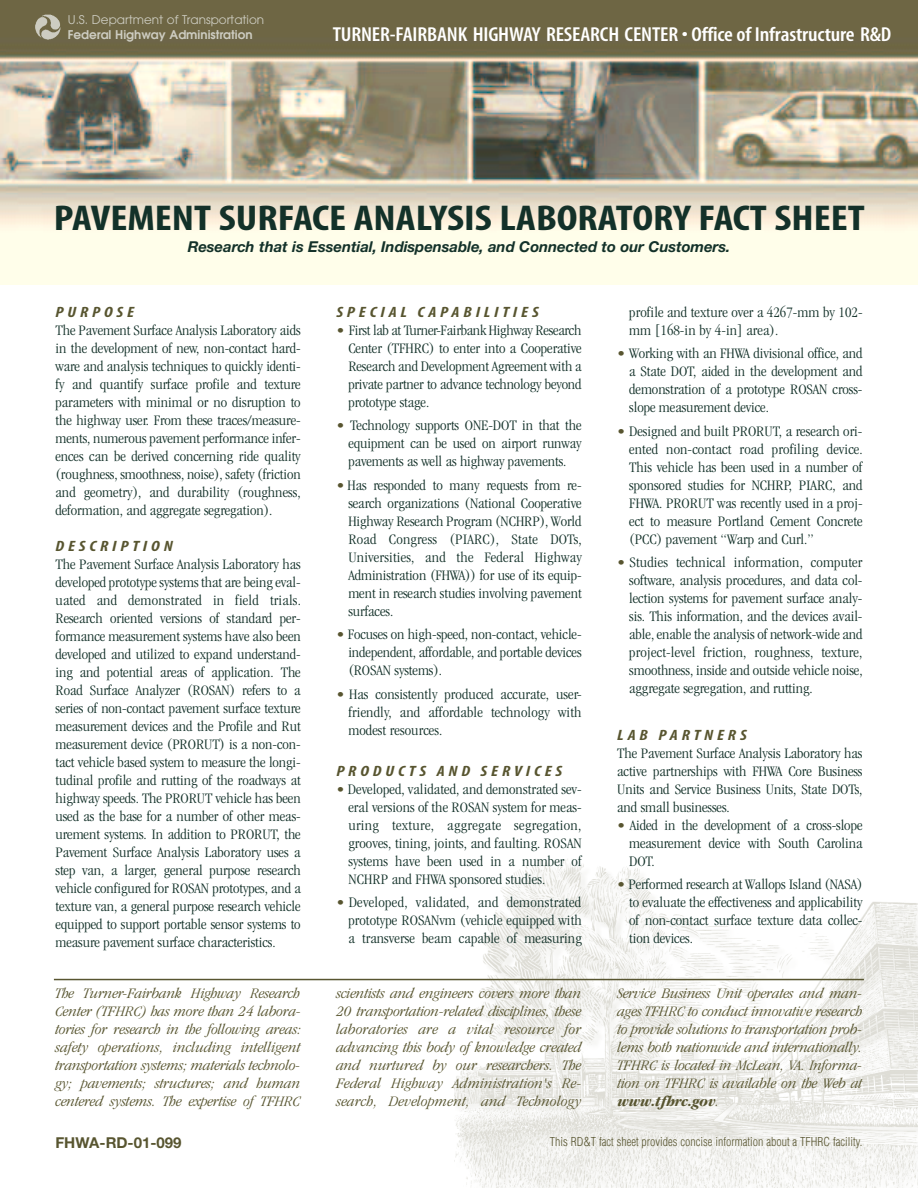
<style>
.page{position:relative;width:918px;height:1188px;background:#fff}
.page>*{position:absolute;margin:0;border:0;box-sizing:border-box;transform-origin:0 0}
.t1{font:700 condensed 36px "Myriad";color:#133129;scale:1.2 1}
.t2{font:600 condensed 20.25px "Myriad";letter-spacing:-.01em;color:#fff;scale:1.1 1}
.t3{font:300 condensed 15px/18px "Garamond";letter-spacing:-.005em;color:#133129;text-align:justify;scale:1.1 1}
.t4{font:italic 300 condensed 15px/18px "Garamond";letter-spacing:-.01em;color:#585530;text-align:justify;scale:1.15 1}
.t5{font:italic 700 condensed 15px "Myriad";letter-spacing:.215em;color:#585530;scale:1.2 1}
.t6{font:italic 700 15px "Helvetica Neue";letter-spacing:-.005em;color:#133129}
.t7{font:700 15px "Helvetica Neue";color:#585530}
.t8{font:300 condensed 12px "Helvetica";color:#585530}
.t9{font:12px "Avant Garde";color:#cdccc1}
.t10{font:600 12px "Avant Garde";color:#cdccc1}
.s1{color:#585530}
.s2{font-weight:700}
</style>
<div class="page">
<img style="left:0;top:0;width:918px;height:284px">
<img style="left:454px;top:859px;width:464px;height:329px">
<img style="left:30px;top:11px;width:32px;height:34px">
<hr style="left:54px;top:979px;width:810px;height:1px;background:#585530">
<p class="t9" style="left:68px;top:15px;width:198px">U.S. Department of Transportation</p>
<p class="t10" style="left:68px;top:30px;width:186px">Federal Highway Administration</p>
<h2 class="t2" style="left:333px;top:27px;width:509px">TURNER-FAIRBANK HIGHWAY RESEARCH CENTER • Office of Infrastructure R&amp;D</h2>
<h1 class="t1" style="left:54px;top:204px;width:677px">PAVEMENT SURFACE ANALYSIS LABORATORY FACT SHEET</h1>
<p class="t6" style="left:188px;top:242px;width:544px">Research that is Essential, Indispensable, and Connected to our Customers.</p>
<p class="t5" style="left:56px;top:306px;width:67px">PURPOSE</p>
<p class="t3" style="left:56px;top:322px;width:224px">The Pavement Surface Analysis Laboratory aids in the development of new, non-contact hard&shy;ware and analysis techniques to quickly identi&shy;fy and quantify surface profile and texture parameters with minimal or no disruption to the highway user. From these traces/measure&shy;ments, numerous pavement performance infer&shy;ences can be derived concerning ride quality (roughness, smoothness, noise), safety (friction and geometry), and durability (roughness, deformation, and aggregate segregation).</p>
<p class="t5" style="left:56px;top:540px;width:99px">DESCRIPTION</p>
<p class="t3" style="left:56px;top:556px;width:225px">The Pavement Surface Analysis Laboratory has developed prototype systems that are being eval&shy;uated and demonstrated in field trials.<br>Research oriented versions of standard per&shy;formance measurement systems have also been developed and utilized to expand understand&shy;ing and potential areas of application. The Road Surface Analyzer (ROSAN) refers to a series of non-contact pavement surface texture measurement devices and the Profile and Rut measurement device (PRORUT) is a non-con&shy;tact vehicle based system to measure the longi&shy;tudinal profile and rutting of the roadways at highway speeds. The PRORUT vehicle has been used as the base for a number of other meas&shy;urement systems. In addition to PRORUT, the Pavement Surface Analysis Laboratory uses a step van, a larger, general purpose research vehicle configured for ROSAN prototypes, and a texture van, a general purpose research vehicle equipped to support portable sensor systems to measure pavement surface characteristics.</p>
<p class="t5" style="left:336px;top:306px;width:170px">SPECIAL CAPABILITIES</p>
<p class="t3" style="left:348px;top:322px;width:214px;text-indent:-12px"><span class="s1">•</span> First lab at Turner-Fairbank Highway Research Center (TFHRC) to enter into a Cooperative Research and Development Agreement with a private partner to advance technology beyond prototype stage.</p>
<p class="t3" style="left:348px;top:418px;width:214px;text-indent:-12px"><span class="s1">•</span> Technology supports ONE-DOT in that the equipment can be used on airport runway pavements as well as highway pavements.</p>
<p class="t3" style="left:348px;top:477px;width:214px;text-indent:-12px"><span class="s1">•</span> Has responded to many requests from re&shy;search organizations (National Cooperative Highway Research Program (NCHRP), World Road Congress (PIARC), State DOTs, Universities, and the Federal Highway Administration (FHWA)) for use of its equip&shy;ment in research studies involving pavement surfaces.</p>
<p class="t3" style="left:348px;top:627px;width:214px;text-indent:-12px"><span class="s1">•</span> Focuses on high-speed, non-contact, vehicle&shy;independent, affordable, and portable devices (ROSAN systems).</p>
<p class="t3" style="left:348px;top:686px;width:214px;text-indent:-12px"><span class="s1">•</span> Has consistently produced accurate, user&shy;friendly, and affordable technology with modest resources.</p>
<p class="t5" style="left:336px;top:765px;width:190px">PRODUCTS AND SERVICES</p>
<p class="t3" style="left:348px;top:781px;width:214px;text-indent:-12px"><span class="s1">•</span> Developed, validated, and demonstrated sev&shy;eral versions of the ROSAN system for meas&shy;uring texture, aggregate segregation, grooves, tining, joints, and faulting. ROSAN systems have been used in a number of NCHRP and FHWA sponsored studies.</p>
<p class="t3" style="left:348px;top:895px;width:214px;text-indent:-12px"><span class="s1">•</span> Developed, validated, and demonstrated prototype ROSANvm (vehicle equipped with a transverse beam capable of measuring</p>
<p class="t3" style="left:629px;top:304px;width:214px">profile and texture over a 4267-mm by 102- mm [168-in by 4-in] area).</p>
<p class="t3" style="left:629px;top:346px;width:214px;text-indent:-12px"><span class="s1">•</span> Working with an FHWA divisional office, and a State DOT, aided in the development and demonstration of a prototype ROSAN cross&shy;slope measurement device.</p>
<p class="t3" style="left:629px;top:423px;width:214px;text-indent:-12px"><span class="s1">•</span> Designed and built PRORUT, a research ori&shy;ented non-contact road profiling device.<br>This vehicle has been used in a number of sponsored studies for NCHRP, PIARC, and FHWA. PRORUT was recently used in a proj&shy;ect to measure Portland Cement Concrete (PCC) pavement “Warp and Curl.”</p>
<p class="t3" style="left:629px;top:555px;width:214px;text-indent:-12px"><span class="s1">•</span> Studies technical information, computer software, analysis procedures, and data col&shy;lection systems for pavement surface analy&shy;sis. This information, and the devices avail&shy;able, enable the analysis of network-wide and project-level friction, roughness, texture, smoothness, inside and outside vehicle noise, aggregate segregation, and rutting.</p>
<p class="t5" style="left:617px;top:729px;width:109px">LAB PARTNERS</p>
<p class="t3" style="left:617px;top:745px;width:224px">The Pavement Surface Analysis Laboratory has active partnerships with FHWA Core Business Units and Service Business Units, State DOTs, and small businesses.</p>
<p class="t3" style="left:629px;top:817px;width:214px;text-indent:-12px"><span class="s1">•</span> Aided in the development of a cross-slope measurement device with South Carolina DOT.</p>
<p class="t3" style="left:629px;top:877px;width:214px;text-indent:-12px"><span class="s1">•</span> Performed research at Wallops Island (NASA) to evaluate the effectiveness and applicability of non-contact surface texture data collec&shy;tion devices.</p>
<p class="t4" style="left:55px;top:986px;width:215px">The Turner-Fairbank Highway Research Center (TFHRC) has more than 24 labora&shy;tories for research in the following areas: safety operations, including intelligent transportation systems; materials technolo&shy;gy; pavements; structures; and human centered systems. The expertise of TFHRC</p>
<p class="t4" style="left:336px;top:986px;width:215px">scientists and engineers covers more than 20 transportation-related disciplines, these laboratories are a vital resource for advancing this body of knowledge created and nurtured by our researchers. The Federal Highway Administration's Re&shy;search, Development, and Technology</p>
<p class="t4" style="left:617px;top:986px;width:215px">Service Business Unit operates and man&shy;ages TFHRC to conduct innovative research to provide solutions to transportation prob&shy;lems both nationwide and internationally.<br>TFHRC is located in McLean, VA. Informa&shy;tion on TFHRC is available on the Web at <span class="s2">www.tfhrc.gov</span>.</p>
<p class="t7" style="left:55px;top:1137px;width:128px">FHWA-RD-01-099</p>
<p class="t8" style="left:550px;top:1137px;width:314px">This RD&amp;T fact sheet provides concise information about a TFHRC facility.</p>
</div>
